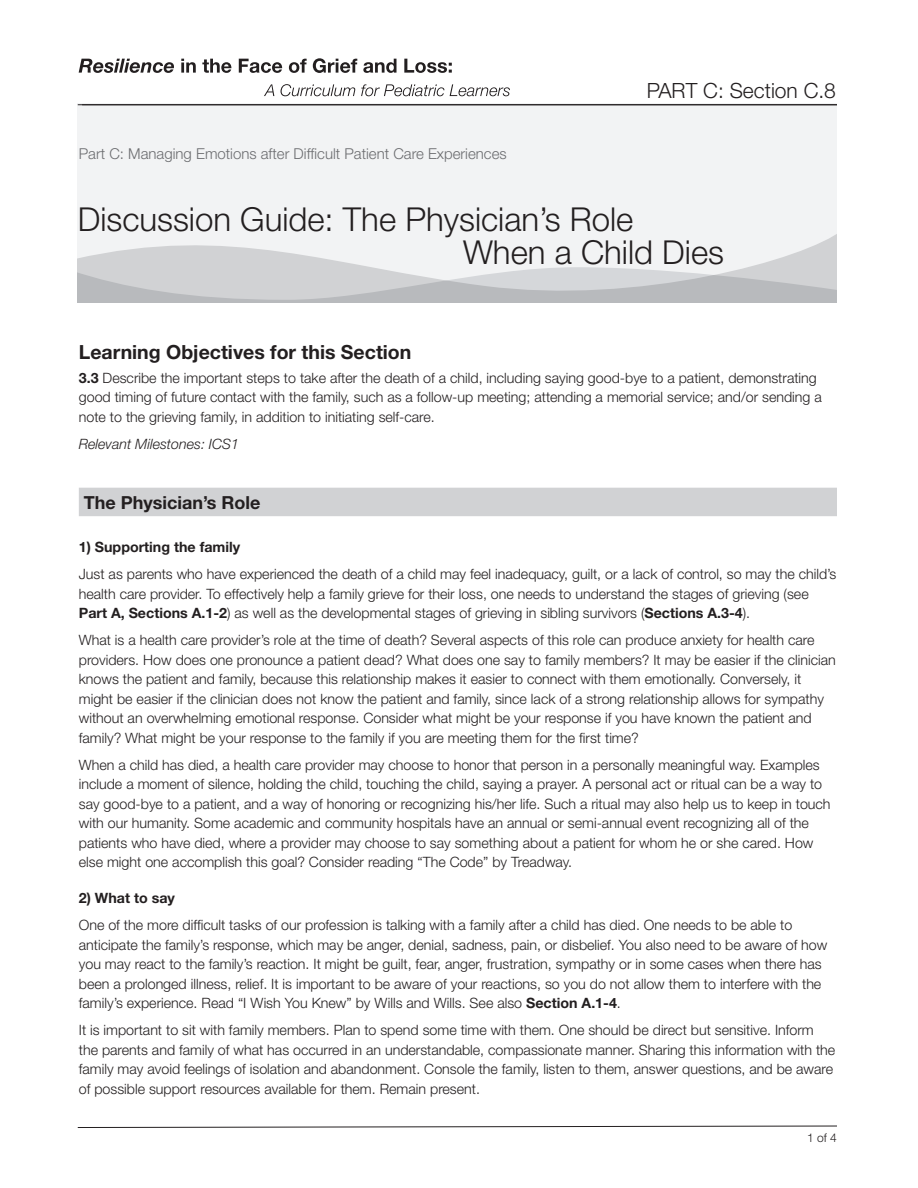
<style>
.page{position:relative;width:918px;height:1188px;background:#fff}
.page>*{position:absolute;margin:0;border:0;box-sizing:border-box;transform-origin:0 0}
.t1{font:300 33px/33px "Helvetica Neue";color:#231f20}
.t2{font:300 21px "Helvetica Neue";color:#231f20}
.HEAD_1{font:700 19.5px "Helvetica Neue";color:#231f20}
.Main_Head_for_body{font:700 18px "Helvetica Neue";color:#231f20}
.BODY_BULLETS{font:300 15px "Helvetica Neue";color:#6c6d70}
.BODY_TEXT{font:300 14.25px/19.5px "Helvetica Neue";color:#231f20}
.Head_3{font:700 14.25px "Helvetica Neue";color:#231f20}
.Case_italic{font:italic 300 14.25px "Helvetica Neue";color:#231f20}
.t3{font:300 12px "Helvetica Neue";color:#231f20}
.s1{font-weight:700}
</style>
<div class="page">
<div style="left:78px;top:104px;width:759px;height:194px;background:#f2f3f4"></div>
<svg style="left:78px;top:234px;width:759px;height:33px"></svg>
<svg style="left:78px;top:267px;width:759px;height:35px;background:#c9cbcd"></svg>
<svg style="left:79px;top:59px;width:95px;height:14px"></svg>
<svg style="left:181px;top:59px;width:15px;height:14px"></svg>
<svg style="left:202px;top:59px;width:30px;height:14px"></svg>
<svg style="left:239px;top:59px;width:43px;height:14px"></svg>
<svg style="left:289px;top:59px;width:18px;height:14px"></svg>
<svg style="left:313px;top:58px;width:44px;height:15px"></svg>
<svg style="left:363px;top:59px;width:34px;height:14px"></svg>
<svg style="left:404px;top:59px;width:48px;height:14px"></svg>
<svg style="left:264px;top:84px;width:10px;height:12px"></svg>
<svg style="left:281px;top:84px;width:74px;height:12px"></svg>
<svg style="left:361px;top:84px;width:149px;height:12px"></svg>
<hr style="left:78px;top:104px;width:759px;height:1px;background:#231f20">
<svg style="left:77px;top:1125px;width:760px;height:3px"></svg>
<div style="left:79px;top:488px;width:758px;height:28px;background:#d1d2d4"></div>
<p class="BODY_BULLETS" style="left:79px;top:144px;width:429px">Part C: Managing Emotions after Difficult Patient Care Experiences</p>
<p class="t2" style="left:647px;top:77px;width:191px">PART C: Section C.8</p>
<p class="t1" style="left:463px;top:202px;width:262px;text-indent:-385px">Discussion Guide: The Physician’s Role<br>When a Child Dies</p>
<p class="HEAD_1" style="left:79px;top:340px;width:334px">Learning Objectives for this Section</p>
<p class="BODY_TEXT" style="left:79px;top:368px;width:745px"><span class="s1">3.3</span> Describe the important steps to take after the death of a child, including saying good-bye to a patient, demonstrating good timing of future contact with the family, such as a follow-up meeting; attending a memorial service; and/or sending a note to the grieving family, in addition to initiating self-care.</p>
<p class="Case_italic" style="left:79px;top:435px;width:162px">Relevant Milestones: ICS1</p>
<p class="Main_Head_for_body" style="left:84px;top:491px;width:178px">The Physician’s Role</p>
<p class="Head_3" style="left:79px;top:538px;width:163px">1) Supporting the family</p>
<p class="BODY_TEXT" style="left:79px;top:564px;width:759px">Just as parents who have experienced the death of a child may feel inadequacy, guilt, or a lack of control, so may the child’s health care provider. To effectively help a family grieve for their loss, one needs to understand the stages of grieving (see<br><span class="s1">Part A, Sections A.1-2</span>) as well as the developmental stages of grieving in sibling survivors (<span class="s1">Sections A.3-4</span>).</p>
<p class="BODY_TEXT" style="left:79px;top:630px;width:759px">What is a health care provider’s role at the time of death? Several aspects of this role can produce anxiety for health care providers. How does one pronounce a patient dead? What does one say to family members? It may be easier if the clinician knows the patient and family, because this relationship makes it easier to connect with them emotionally. Conversely, it might be easier if the clinician does not know the patient and family, since lack of a strong relationship allows for sympathy without an overwhelming emotional response. Consider what might be your response if you have known the patient and family? What might be your response to the family if you are meeting them for the first time?</p>
<p class="BODY_TEXT" style="left:79px;top:755px;width:753px">When a child has died, a health care provider may choose to honor that person in a personally meaningful way. Examples include a moment of silence, holding the child, touching the child, saying a prayer. A personal act or ritual can be a way to say good-bye to a patient, and a way of honoring or recognizing his/her life. Such a ritual may also help us to keep in touch with our humanity. Some academic and community hospitals have an annual or semi-annual event recognizing all of the patients who have died, where a provider may choose to say something about a patient for whom he or she cared. How else might one accomplish this goal? Consider reading “The Code” by Treadway.</p>
<p class="Head_3" style="left:79px;top:889px;width:98px">2) What to say</p>
<p class="BODY_TEXT" style="left:79px;top:915px;width:750px">One of the more difficult tasks of our profession is talking with a family after a child has died. One needs to be able to anticipate the family’s response, which may be anger, denial, sadness, pain, or disbelief. You also need to be aware of how you may react to the family’s reaction. It might be guilt, fear, anger, frustration, sympathy or in some cases when there has been a prolonged illness, relief. It is important to be aware of your reactions, so you do not allow them to interfere with the family’s experience. Read “I Wish You Knew” by Wills and Wills. See also <span class="s1">Section A.1-4</span>.</p>
<p class="BODY_TEXT" style="left:79px;top:1020px;width:758px">It is important to sit with family members. Plan to spend some time with them. One should be direct but sensitive. Inform the parents and family of what has occurred in an understandable, compassionate manner. Sharing this information with the family may avoid feelings of isolation and abandonment. Console the family, listen to them, answer questions, and be aware of possible support resources available for them. Remain present.</p>
<p class="t3" style="left:807px;top:1130px;width:31px">1 of 4</p>
</div>
